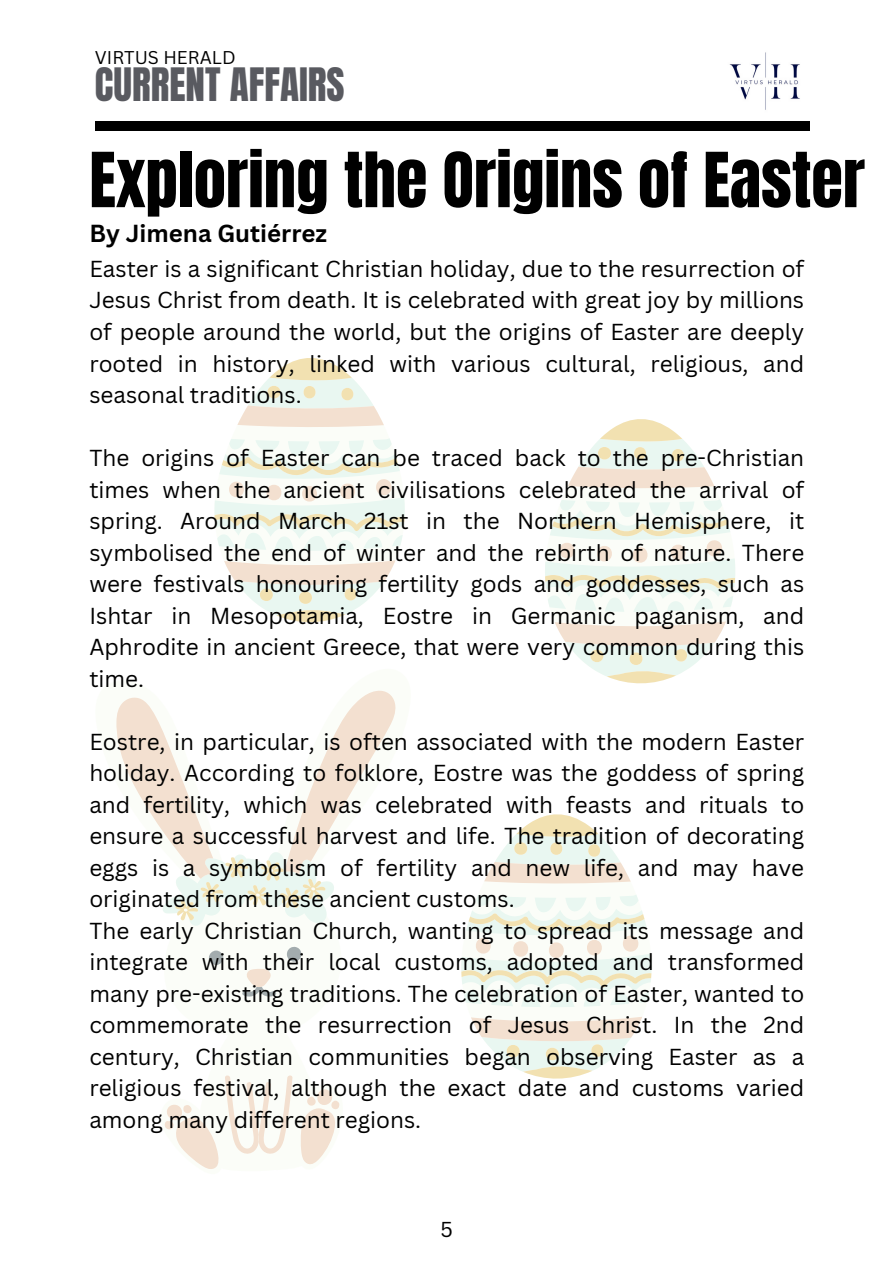
<style>
.page{position:relative;width:894px;height:1264px;background:#fff}
.page>*{position:absolute;margin:0;border:0;box-sizing:border-box;transform-origin:0 0}
.t1{font:64.5px "Anton";color:#000}
.t2{font:39.15px "Anton";color:#595a60}
.t3{font:700 24px "Canva Sans";color:#000}
.t4{font:22.5px/31.5px "Canva Sans";color:#000;text-align:justify}
.t5{font:21px "Canva Sans";color:#000}
.t6{font:18px "Canva Sans";color:#000}
</style>
<div class="page">
<div style="left:95px;top:121px;width:714px;height:10px;background:#000"></div>
<img style="left:729px;top:52px;width:71px;height:58px">
<svg style="left:287px;top:946px;width:14px;height:15px"></svg>
<div style="left:209px;top:950px;width:14px;height:15px;background:#a3acae;border-radius:50%"></div>
<svg style="left:116px;top:690px;width:280px;height:236px"></svg>
<svg style="left:242px;top:968px;width:35px;height:29px"></svg>
<svg style="left:300px;top:1089px;width:39px;height:76px"></svg>
<svg style="left:164px;top:1104px;width:55px;height:65px"></svg>
<svg style="left:225px;top:1075px;width:68px;height:79px"></svg>
<svg style="left:237px;top:358px;width:147px;height:69px"></svg>
<svg style="left:224px;top:560px;width:171px;height:62px"></svg>
<svg style="left:214px;top:438px;width:190px;height:113px"></svg>
<svg style="left:568px;top:419px;width:146px;height:70px"></svg>
<svg style="left:555px;top:621px;width:170px;height:62px"></svg>
<svg style="left:545px;top:499px;width:190px;height:113px"></svg>
<svg style="left:484px;top:814px;width:146px;height:70px"></svg>
<svg style="left:471px;top:1016px;width:171px;height:62px"></svg>
<svg style="left:461px;top:895px;width:190px;height:112px"></svg>
<h4 class="t6" style="left:95px;top:45px;width:142px">VIRTUS HERALD</h4>
<h4 class="t2" style="left:95px;top:57px;width:251px">CURRENT AFFAIRS</h4>
<h3 class="t1" style="left:89px;top:134px;width:777px">Exploring the Origins of Easter</h3>
<p class="t3" style="left:89px;top:216px;width:239px">By Jimena Gutiérrez</p>
<h2 class="t4" style="left:89px;top:252px;width:716px">Easter is a significant Christian holiday, due to the resurrection of Jesus Christ from death. It is celebrated with great joy by millions of people around the world, but the origins of Easter are deeply rooted in history, linked with various cultural, religious, and seasonal traditions.</h2>
<p class="t4" style="left:89px;top:441px;width:716px">The origins of Easter can be traced back to the pre-Christian times when the ancient civilisations celebrated the arrival of spring. Around March 21st in the Northern Hemisphere, it symbolised the end of winter and the rebirth of nature. There were festivals honouring fertility gods and goddesses, such as Ishtar in Mesopotamia, Eostre in Germanic paganism, and Aphrodite in ancient Greece, that were very common during this time.</p>
<h1 class="t4" style="left:89px;top:725px;width:716px;text-align:left">Eostre, in particular, is often associated with the modern Easter holiday. According to folklore, Eostre was the goddess of spring and fertility, which was celebrated with feasts and rituals to ensure a successful harvest and life. The tradition of decorating eggs is a symbolism of fertility and new life, and may have originated from these ancient customs.<br>The early Christian Church, wanting to spread its message and integrate with their local customs, adopted and transformed many pre-existing traditions. The celebration of Easter, wanted to commemorate the resurrection of Jesus Christ. In the 2nd century, Christian communities began observing Easter as a religious festival, although the exact date and customs varied among many different regions.</h1>
<h4 class="t5" style="left:440px;top:1214px;width:14px">5</h4>
</div>
